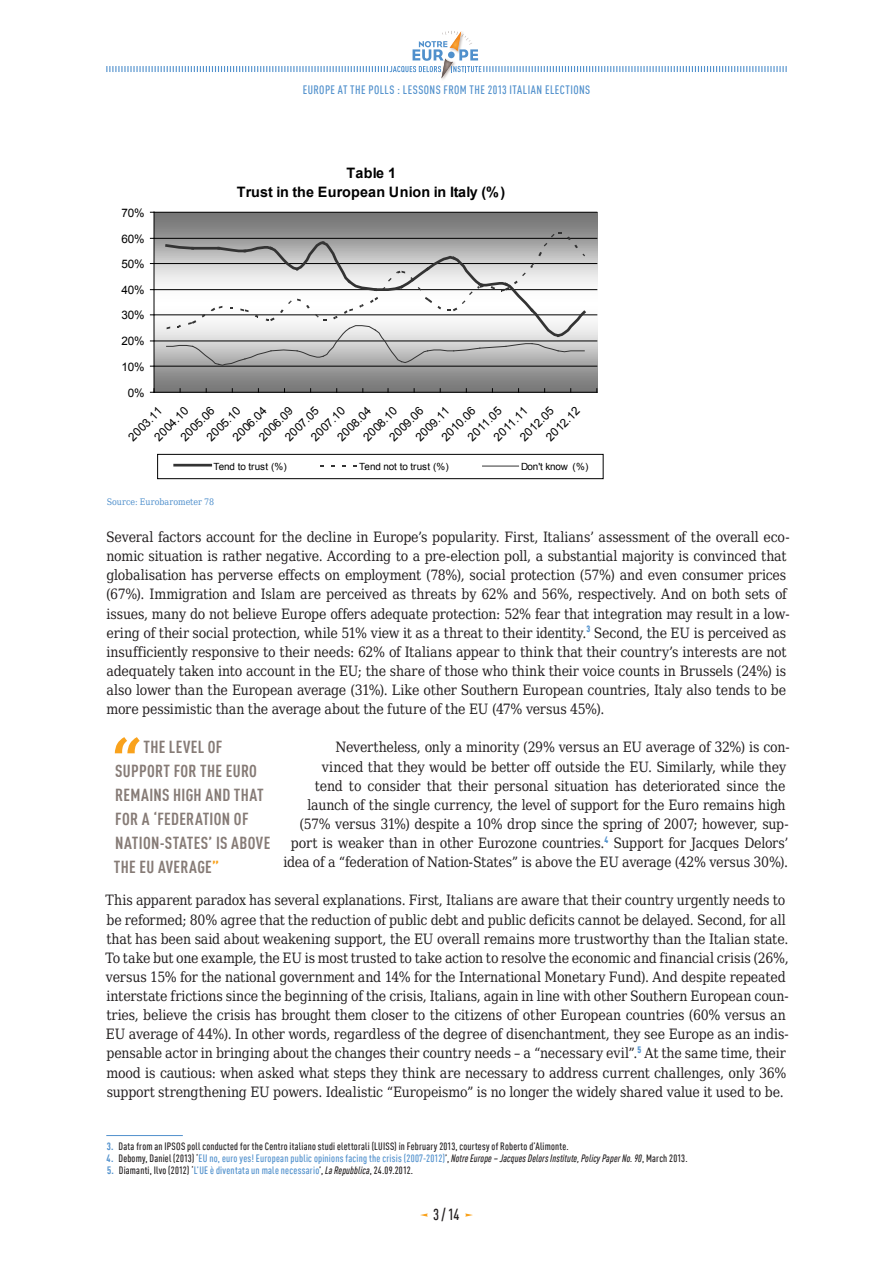
<style>
.page{position:relative;width:893px;height:1263px;background:#fff}
.page>*{position:absolute;margin:0;border:0;box-sizing:border-box;transform-origin:0 0}
.t1{font:700 condensed 17.1px/24px "DIN Offc Pro";letter-spacing:.02em;color:#867b76}
.t2{font:500 condensed 15.75px "DIN Offc Pro";color:#231f20}
.t3{font:700 14.4px/18.9px "Arial";letter-spacing:.005em;color:#000;text-align:center}
.PP_Courant{font:14.25px/19.2px "DejaVu Serif Condensed";letter-spacing:-.01em;color:#231f20}
.t4{font:500 condensed 12px "DIN Offc Pro";letter-spacing:.035em;color:#5090cc}
.t5{font:11.7px "Arial";letter-spacing:-.02em;color:#000}
.PP_Notes_de_bas_de{font:500 condensed 10.5px "DIN Offc Pro";letter-spacing:.025em;color:#231f20}
.PP_Notes_de_bas_de-2{font:500 condensed 10.5px "DIN Offc Pro";letter-spacing:.02em;color:#5090cc}
.t6{font:9.9px "Arial";letter-spacing:-.01em;color:#000}
.PP_Tablo_Source{font:9px "DejaVu Serif Condensed";letter-spacing:.005em;color:#5090cc}
.s1{color:#f9a21c}
.s2{font-weight:700;color:#5090cc}
.s3{font-weight:700}
.s4{color:#231f20}
.s5{font-style:italic;color:#231f20}
.s6{color:#5090cc}
.s7{font-style:italic}
</style>
<div class="page">
<svg style="left:420px;top:1213px;width:8px;height:4px"></svg>
<svg style="left:465px;top:1213px;width:8px;height:4px"></svg>
<svg style="left:106px;top:31px;width:681px;height:47px"></svg>
<svg style="left:155px;top:213px;width:442px;height:179px;background:#8b8b8b"></svg>
<hr style="left:154px;top:366px;width:443px;height:1px;background:#000">
<hr style="left:154px;top:341px;width:443px;height:1px;background:#000">
<hr style="left:154px;top:315px;width:443px;height:1px;background:#000">
<hr style="left:154px;top:289px;width:443px;height:1px;background:#000">
<hr style="left:154px;top:263px;width:443px;height:1px;background:#000">
<hr style="left:154px;top:238px;width:443px;height:1px;background:#000">
<hr style="left:154px;top:212px;width:443px;height:1px;background:#000">
<hr style="left:154px;top:212px;width:1px;height:180px;background:#000">
<hr style="left:154px;top:392px;width:443px;height:1px;background:#000">
<svg style="left:150px;top:389px;width:5px;height:4px"></svg>
<svg style="left:164px;top:232px;width:424px;height:134px"></svg>
<div style="left:158px;top:454px;width:445px;height:25px;border:1px solid #000"></div>
<hr style="left:175px;top:464px;width:36px;height:2px;background:#333">
<hr style="left:483px;top:466px;width:36px;height:1px;background:#333">
<svg style="left:115px;top:737px;width:25px;height:16px"></svg>
<hr style="left:106px;top:1135px;width:77px;height:1px;background:#5090cc">
<p class="t4" style="left:303px;top:81px;width:12px">Europe</p>
<p class="t4" style="left:338px;top:81px;width:37px">atthe polls</p>
<p class="t4" style="left:397px;top:81px;width:17px">: Lessons</p>
<p class="t4" style="left:443px;top:81px;width:7px">from</p>
<p class="t4" style="left:470px;top:81px;width:49px">the 2013 Italian</p>
<p class="t4" style="left:545px;top:81px;width:11px">Elections</p>
<p class="t5" style="left:122px;top:205px;width:24px">70%</p>
<p class="t5" style="left:122px;top:231px;width:24px">60%</p>
<p class="t5" style="left:122px;top:256px;width:24px">50%</p>
<p class="t5" style="left:122px;top:282px;width:24px">40%</p>
<p class="t5" style="left:122px;top:308px;width:24px">30%</p>
<p class="t5" style="left:122px;top:334px;width:24px">20%</p>
<p class="t5" style="left:122px;top:359px;width:24px">10%</p>
<p class="t5" style="left:128px;top:385px;width:18px">0%</p>
<p class="t3" style="left:237px;top:164px;width:270px">Table 1<br>Trust in the European Union in Italy (%)</p>
<p class="t5" style="left:255px;top:433px;width:44px;rotate:-45deg">2006.09</p>
<p class="t5" style="left:177px;top:433px;width:44px;rotate:-45deg">2005.06</p>
<p class="t5" style="left:386px;top:433px;width:44px;rotate:-45deg">2009.06</p>
<p class="t5" style="left:438px;top:433px;width:44px;rotate:-45deg">2010.06</p>
<p class="t5" style="left:151px;top:433px;width:44px;rotate:-45deg">2004.10</p>
<p class="t5" style="left:203px;top:433px;width:44px;rotate:-45deg">2005.10</p>
<p class="t5" style="left:308px;top:433px;width:44px;rotate:-45deg">2007.10</p>
<p class="t5" style="left:360px;top:433px;width:44px;rotate:-45deg">2008.10</p>
<p class="t5" style="left:229px;top:433px;width:44px;rotate:-45deg">2006.04</p>
<p class="t5" style="left:334px;top:433px;width:44px;rotate:-45deg">2008.04</p>
<p class="t5" style="left:281px;top:433px;width:44px;rotate:-45deg">2007.05</p>
<p class="t5" style="left:464px;top:433px;width:44px;rotate:-45deg">2011.05</p>
<p class="t5" style="left:516px;top:433px;width:44px;rotate:-45deg">2012.05</p>
<p class="t5" style="left:542px;top:433px;width:44px;rotate:-45deg">2012.12</p>
<p class="t5" style="left:125px;top:433px;width:44px;rotate:-45deg">2003.11</p>
<p class="t5" style="left:412px;top:433px;width:44px;rotate:-45deg">2009.11</p>
<p class="t5" style="left:490px;top:433px;width:44px;rotate:-45deg">2011.11</p>
<p class="t6" style="left:213px;top:460px;width:75px">Tend to trust (%)</p>
<p class="t6" style="left:359px;top:460px;width:91px">Tend not to trust (%)</p>
<p class="t6" style="left:521px;top:460px;width:69px">Don't know (%)</p>
<p class="PP_Tablo_Source" style="left:107px;top:494px;width:109px">Source: Eurobarometer 78</p>
<p class="PP_Courant" style="left:106px;top:526px;width:685px">Several factors account for the decline in Europe’s popularity. First, Italians’ assessment of the overall eco&shy;nomic situation is rather negative. According to a pre-election poll, a substantial majority is convinced that globalisation has perverse effects on employment (78%), social protection (57%) and even consumer prices (67%). Immigration and Islam are perceived as threats by 62% and 56%, respectively. And on both sets of issues, many do not believe Europe offers adequate protection: 52% fear that integration may result in a low&shy;ering of their social protection, while 51% view it as a threat to their identity.<sup>3</sup> Second, the EU is perceived as insufficiently responsive to their needs: 62% of Italians appear to think that their country’s interests are not adequately taken into account in the EU; the share of those who think their voice counts in Brussels (24%) is also lower than the European average (31%). Like other Southern European countries, Italy also tends to be more pessimistic than the average about the future of the EU (47% versus 45%).</p>
<p class="t1" style="left:114px;top:733px;width:158px;text-indent:29px">THE LEVEL OF<br>SUPPORT FOR THE EURO<br>REMAINS HIGH AND THAT<br>FOR A ‘FEDERATION OF<br>NATION-STATES’ IS ABOVE<br>THE EU AVERAGE<span class="s1">”</span></p>
<p class="PP_Courant" style="left:283px;top:736px;width:508px;text-align:right">Nevertheless, only a minority (29% versus an EU average of 32%) is con-<br>vinced that they would be better off outside the EU. Similarly, while they<br>tend to consider that their personal situation has deteriorated since the launch of the single currency, the level of support for the Euro remains high (57% versus 31%) despite a 10% drop since the spring of 2007; however, sup&shy;port is weaker than in other Eurozone countries.<sup>4</sup> Support for Jacques Delors’ idea of a “federation of Nation-States” is above the EU average (42% versus 30%).</p>
<p class="PP_Courant" style="left:106px;top:889px;width:685px">This apparent paradox has several explanations. First, Italians are aware that their country urgently needs to be reformed; 80% agree that the reduction of public debt and public deficits cannot be delayed. Second, for all that has been said about weakening support, the EU overall remains more trustworthy than the Italian state.<br>To take but one example, the EU is most trusted to take action to resolve the economic and financial crisis (26%, versus 15% for the national government and 14% for the International Monetary Fund). And despite repeated interstate frictions since the beginning of the crisis, Italians, again in line with other Southern European coun&shy;tries, believe the crisis has brought them closer to the citizens of other European countries (60% versus an EU average of 44%). In other words, regardless of the degree of disenchantment, they see Europe as an indis&shy;pensable actor in bringing about the changes their country needs – a “necessary evil”.<sup>5</sup> At the same time, their mood is cautious: when asked what steps they think are necessary to address current challenges, only 36% support strengthening EU powers. Idealistic “Europeismo” is no longer the widely shared value it used to be.</p>
<p class="PP_Notes_de_bas_de" style="left:107px;top:1138px;width:463px"><span class="s2">3.</span> Data from an IPSOS poll conducted for the Centro italiano studi elettorali (LUISS) in February 2013, courtesy of Roberto d’Alimonte.</p>
<p class="PP_Notes_de_bas_de-2" style="left:107px;top:1150px;width:582px"><span class="s3">4.</span> <span class="s4">Debomy, Daniel (2013) ‘</span>EU no, euro yes! European public opinions facing the crisis (2007-2012)<span class="s4">’,</span> <span class="s5">Notre Europe – Jacques Delors Institute, Policy Paper No. 90</span><span class="s4">, March 2013.</span></p>
<p class="PP_Notes_de_bas_de" style="left:107px;top:1162px;width:308px"><span class="s2">5.</span> Diamanti, Ilvo (2012) ‘<span class="s6">L’UE è diventata un male necessario</span>’, <span class="s7">La Repubblica</span>, 24.09.2012.</p>
<p class="t2" style="left:433px;top:1203px;width:28px">3 / 14</p>
</div>
